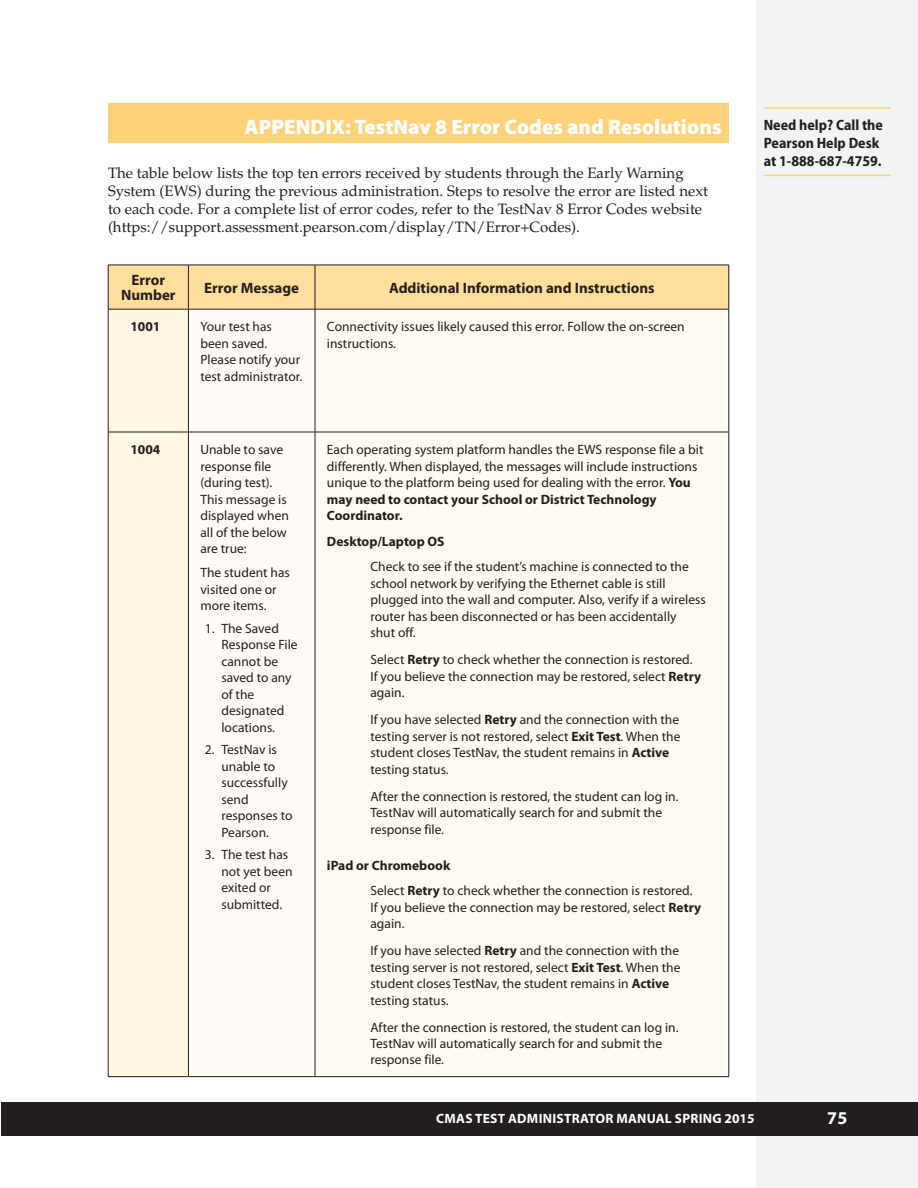
<style>
.page{position:relative;width:918px;height:1188px;background:#fff}
.page>*{position:absolute;margin:0;border:0;box-sizing:border-box;transform-origin:0 0}
.t1{font:900 21px "Myriad Pro";color:#fff}
.t2{font:700 18px "Myriad Pro";color:#fff}
.t3{font:15px/18px "Palatino LT Std";color:#231f20}
.t4{font:700 15px/15px "Myriad Pro";color:#231f20;text-align:center}
.t5{font:700 semi-condensed 15px/18px "Myriad Pro";color:#231f20}
.t6{font:13.5px/16.5px "Myriad Pro";color:#231f20}
.t7{font:700 13.5px "Myriad Pro";letter-spacing:.02em;color:#fff}
.t8{font:700 13.5px "Myriad Pro";color:#231f20}
.s1{font-weight:700}
</style>
<div class="page">
<div style="left:756px;top:0;width:162px;height:1188px;background:#f2f3f4"></div>
<hr style="left:0;top:1102px;width:1px;height:34px;background:#231f20">
<div style="left:1px;top:1102px;width:917px;height:34px;background:#231f20"></div>
<hr style="left:764px;top:107px;width:127px;height:2px;background:#ffd279">
<hr style="left:764px;top:175px;width:127px;height:1px;background:#ffd279">
<div style="left:108px;top:103px;width:621px;height:40px;background:#ffd279"></div>
<div style="left:108px;top:265px;width:80px;height:44px;background:#ffdd9b"></div>
<div style="left:188px;top:265px;width:127px;height:44px;background:#ffdd9b"></div>
<div style="left:315px;top:265px;width:414px;height:44px;background:#ffdd9b"></div>
<div style="left:108px;top:309px;width:80px;height:123px;background:#fff6e4"></div>
<div style="left:108px;top:432px;width:80px;height:645px;background:#fff6e4"></div>
<div style="left:188px;top:309px;width:127px;height:123px;background:#fffcf8"></div>
<div style="left:188px;top:432px;width:127px;height:645px;background:#fffcf8"></div>
<div style="left:315px;top:309px;width:414px;height:123px;background:#fffaf2"></div>
<div style="left:315px;top:432px;width:414px;height:645px;background:#fffaf2"></div>
<hr style="left:108px;top:265px;width:80px;height:1px;background:#231f20">
<hr style="left:108px;top:265px;width:1px;height:44px;background:#231f20">
<hr style="left:315px;top:265px;width:414px;height:1px;background:#231f20">
<hr style="left:729px;top:265px;width:1px;height:44px;background:#231f20">
<hr style="left:108px;top:309px;width:80px;height:1px;background:#231f20">
<hr style="left:108px;top:309px;width:1px;height:123px;background:#231f20">
<hr style="left:315px;top:309px;width:414px;height:1px;background:#231f20">
<hr style="left:729px;top:309px;width:1px;height:123px;background:#231f20">
<hr style="left:108px;top:432px;width:80px;height:1px;background:#231f20">
<hr style="left:108px;top:432px;width:1px;height:644px;background:#231f20">
<hr style="left:315px;top:432px;width:414px;height:1px;background:#231f20">
<hr style="left:729px;top:432px;width:1px;height:644px;background:#231f20">
<hr style="left:108px;top:1076px;width:80px;height:1px;background:#231f20">
<hr style="left:315px;top:1076px;width:414px;height:1px;background:#231f20">
<hr style="left:188px;top:265px;width:127px;height:1px;background:#231f20">
<hr style="left:188px;top:265px;width:1px;height:44px;background:#231f20">
<hr style="left:315px;top:265px;width:1px;height:44px;background:#231f20">
<hr style="left:188px;top:309px;width:127px;height:1px;background:#231f20">
<hr style="left:188px;top:309px;width:1px;height:123px;background:#231f20">
<hr style="left:315px;top:309px;width:1px;height:123px;background:#231f20">
<hr style="left:188px;top:432px;width:127px;height:1px;background:#231f20">
<hr style="left:188px;top:432px;width:1px;height:644px;background:#231f20">
<hr style="left:315px;top:432px;width:1px;height:644px;background:#231f20">
<hr style="left:188px;top:1076px;width:127px;height:1px;background:#231f20">
<p class="t1" style="left:245px;top:113px;width:478px">APPENDIX: TestNav 8 Error Codes and Resolutions</p>
<p class="t3" style="left:108px;top:164px;width:602px">The table below lists the top ten errors received by students through the Early Warning System (EWS) during the previous administration. Steps to resolve the error are listed next to each code. For a complete list of error codes, refer to the TestNav 8 Error Codes website (https://support.assessment.pearson.com/display/TN/Error+Codes).</p>
<p class="t4" style="left:121px;top:272px;width:56px">Error<br>Number</p>
<p class="t4" style="left:204px;top:280px;width:96px">Error Message</p>
<p class="t4" style="left:389px;top:280px;width:267px">Additional Information and Instructions</p>
<p class="t8" style="left:130px;top:318px;width:31px">1001</p>
<p class="t6" style="left:200px;top:318px;width:103px">Your test has been saved.<br>Please notify your test administrator.</p>
<p class="t6" style="left:327px;top:318px;width:359px">Connectivity issues likely caused this error. Follow the on-screen instructions.</p>
<p class="t8" style="left:130px;top:441px;width:31px">1004</p>
<p class="t6" style="left:200px;top:441px;width:90px">Unable to save response file (during test).<br>This message is displayed when all of the below are true:</p>
<p class="t6" style="left:200px;top:564px;width:91px">The student has visited one or more items.</p>
<p class="t6" style="left:221px;top:620px;width:78px;text-indent:-16px">1. The Saved<br>Response File cannot be saved to any of the designated locations.</p>
<p class="t6" style="left:221px;top:741px;width:73px;text-indent:-16px">2. TestNav is unable to successfully send responses to<br>Pearson.</p>
<p class="t6" style="left:221px;top:846px;width:73px;text-indent:-16px">3. The test has not yet been exited or submitted.</p>
<p class="t6" style="left:327px;top:441px;width:378px">Each operating system platform handles the EWS response file a bit differently. When displayed, the messages will include instructions unique to the platform being used for dealing with the error. <span class="s1">You may need to contact your School or District Technology Coordinator.</span></p>
<p class="t6" style="left:370px;top:528px;width:320px;line-height:25.5px;text-indent:-43px"><span class="s1">Desktop/Laptop OS<br></span>Check to see if the student’s machine is connected to the</p>
<p class="t6" style="left:370px;top:575px;width:337px">school network by verifying the Ethernet cable is still plugged into the wall and computer. Also, verify if a wireless router has been disconnected or has been accidentally<br>shut off.</p>
<p class="t6" style="left:370px;top:651px;width:332px">Select <span class="s1">Retry</span> to check whether the connection is restored.<br>If you believe the connection may be restored, select <span class="s1">Retry </span>again.</p>
<p class="t6" style="left:370px;top:711px;width:312px">If you have selected <span class="s1">Retry</span> and the connection with the testing server is not restored, select <span class="s1">Exit Test</span>. When the</p>
<p class="t6" style="left:370px;top:744px;width:300px">student closes TestNav, the student remains in <span class="s1">Active </span>testing status.</p>
<p class="t6" style="left:370px;top:788px;width:310px">After the connection is restored, the student can log in.<br>TestNav will automatically search for and submit the response file.</p>
<p class="t6" style="left:370px;top:852px;width:323px;line-height:25.5px;text-indent:-43px"><span class="s1">iPad or Chromebook<br></span>Select <span class="s1">Retry</span> to check whether the connection is restored.</p>
<p class="t6" style="left:370px;top:899px;width:332px">If you believe the connection may be restored, select <span class="s1">Retry </span>again.</p>
<p class="t6" style="left:370px;top:942px;width:312px">If you have selected <span class="s1">Retry</span> and the connection with the testing server is not restored, select <span class="s1">Exit Test</span>. When the student closes TestNav, the student remains in <span class="s1">Active </span>testing status.</p>
<p class="t6" style="left:370px;top:1019px;width:310px">After the connection is restored, the student can log in.<br>TestNav will automatically search for and submit the response file.</p>
<p class="t5" style="left:764px;top:115px;width:121px">Need help? Call the<br>Pearson Help Desk at 1-888-687-4759.</p>
<p class="t7" style="left:436px;top:1110px;width:320px">CMAS TEST ADMINISTRATOR MANUAL SPRING 2015</p>
<h2 class="t2" style="left:827px;top:1106px;width:22px">75</h2>
</div>
